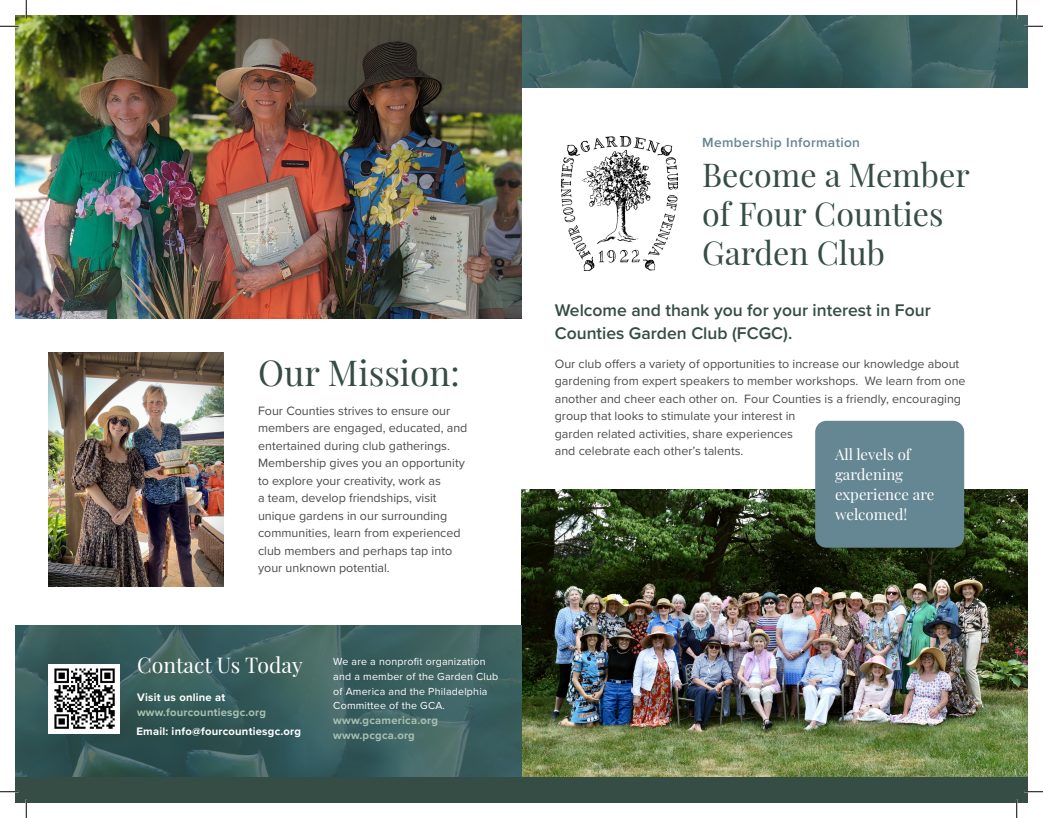
<style>
.page{position:relative;width:1043px;height:818px;background:#fff}
.page>*{position:absolute;margin:0;border:0;box-sizing:border-box;transform-origin:0 0}
.t1{font:35px "Playfair Display";color:#364d45}
.t2{font:32.25px/38.6px "Playfair Display";color:#364d45}
.SubHead{font:21.25px "Playfair Display";color:#fff}
.t3{font:600 17.5px/22.5px "Proxima Nova";color:#364d45}
.t4{font:15px/20px "Playfair Display";color:#fff}
.t5{font:600 13.75px "Proxima Nova";letter-spacing:.025em;color:#658693}
.t6{font:12.5px/17.5px "Proxima Nova";color:#4b4c4d}
.t7{font:700 11.25px "Proxima Nova";letter-spacing:.02em;color:#a8c0af}
.t8{font:700 11.25px "Proxima Nova";letter-spacing:.02em;color:#fff}
.t9{font:10.62px/14.6px "Proxima Nova";letter-spacing:.02em;color:#fff}
</style>
<div class="page">
<img style="left:521px;top:15px;width:507px;height:72px">
<img style="left:15px;top:15px;width:506px;height:304px">
<img style="left:521px;top:489px;width:507px;height:288px">
<img style="left:15px;top:625px;width:506px;height:152px">
<div style="left:15px;top:777px;width:1013px;height:25px;background:#364d45"></div>
<div style="left:49px;top:664px;width:71px;height:69px;background:#fff"></div>
<img style="left:54px;top:668px;width:61px;height:61px">
<div style="left:815px;top:421px;width:149px;height:126px;background:#658693;border-radius:11px"></div>
<img style="left:49px;top:353px;width:174px;height:233px">
<img style="left:561px;top:137px;width:116px;height:133px">
<svg style="left:0;top:25px;width:19px;height:2px"></svg>
<svg style="left:1024px;top:25px;width:18px;height:2px"></svg>
<svg style="left:0;top:791px;width:19px;height:1px"></svg>
<svg style="left:1024px;top:791px;width:18px;height:1px"></svg>
<svg style="left:25px;top:0;width:2px;height:19px"></svg>
<svg style="left:25px;top:799px;width:2px;height:19px"></svg>
<svg style="left:1015px;top:0;width:2px;height:19px"></svg>
<svg style="left:1015px;top:799px;width:2px;height:19px"></svg>
<p class="t1" style="left:258px;top:345px;width:203px">Our Mission:</p>
<p class="t6" style="left:258px;top:401px;width:211px">Four Counties strives to ensure our members are engaged, educated, and entertained during club gatherings.<br>Membership gives you an opportunity to explore your creativity, work as<br>a team, develop friendships, visit unique gardens in our surrounding communities, learn from experienced club members and perhaps tap into your unknown potential.</p>
<p class="SubHead" style="left:137px;top:648px;width:167px">Contact Us Today</p>
<p class="t8" style="left:137px;top:688px;width:90px">Visit us online at</p>
<p class="t7" style="left:137px;top:703px;width:130px">www.fourcountiesgc.org</p>
<p class="t8" style="left:136px;top:722px;width:166px">Email: info@fourcountiesgc.org</p>
<p class="t9" style="left:333px;top:654px;width:166px">We are a nonprofit organization and a member of the Garden Club of America and the Philadelphia<br>Committee of the GCA.</p>
<p class="t7" style="left:333px;top:711px;width:106px">www.gcamerica.org</p>
<p class="t7" style="left:333px;top:726px;width:83px">www.pcgca.org</p>
<p class="t5" style="left:702px;top:133px;width:159px">Membership Information</p>
<p class="t2" style="left:702px;top:153px;width:269px">Become a Member of Four Counties<br>Garden Club</p>
<p class="t3" style="left:555px;top:299px;width:377px">Welcome and thank you for your interest in Four<br>Counties Garden Club (FCGC).</p>
<p class="t6" style="left:555px;top:354px;width:412px">Our club offers a variety of opportunities to increase our knowledge about gardening from expert speakers to member workshops. We learn from one another and cheer each other on. Four Counties is a friendly, encouraging group that looks to stimulate your interest in<br>garden related activities, share experiences<br>and celebrate each other’s talents.</p>
<p class="t4" style="left:835px;top:443px;width:101px">All levels of gardening experience are welcomed!</p>
</div>
